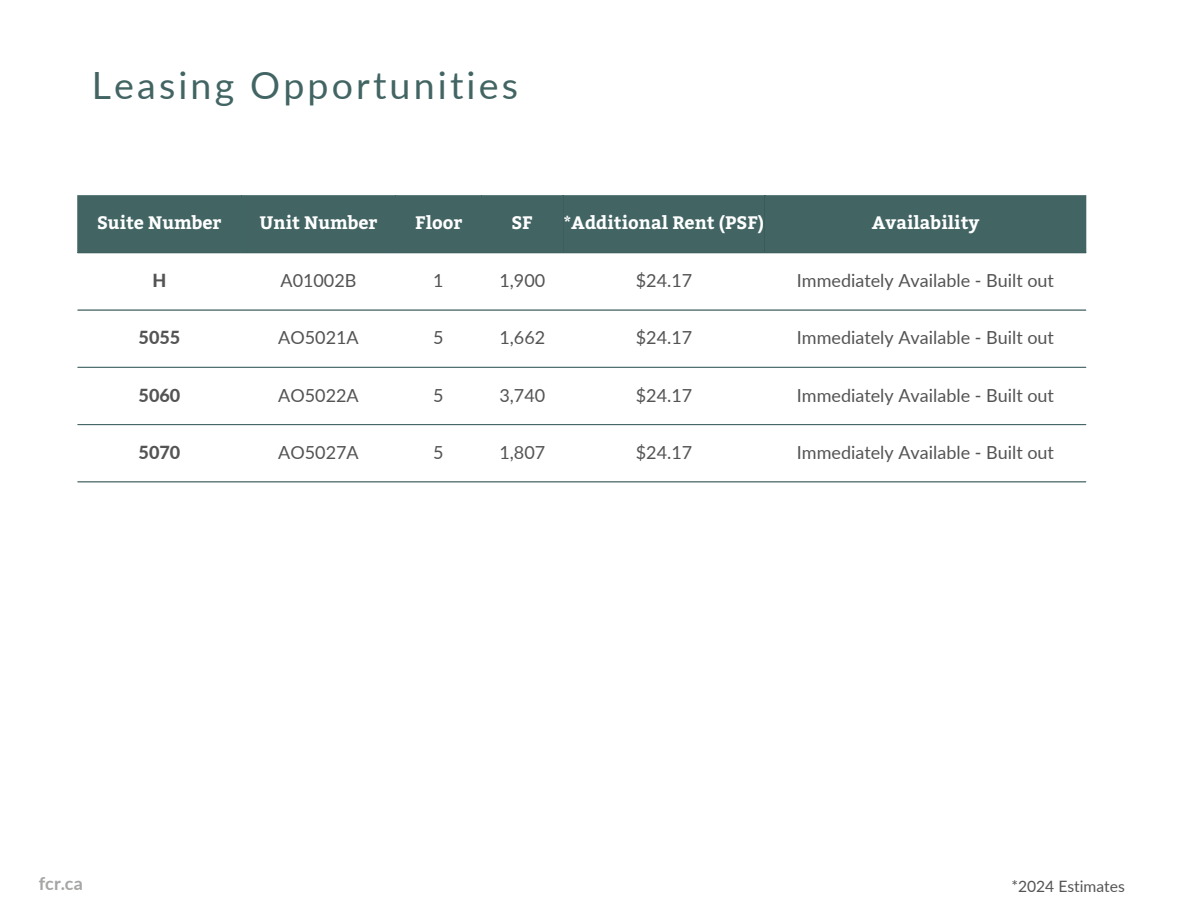
<style>
.page{position:relative;width:1188px;height:918px;background:#fff}
.page>*{position:absolute;margin:0;border:0;box-sizing:border-box;transform-origin:0 0}
.t1{font:37.5px "Lato";letter-spacing:.085em;color:#426564}
.t2{font:18px "Lato";color:#545454}
.t3{font:700 18px "Bitter";color:#fff}
.t4{font:800 18px "Lato";color:#545454}
.t5{font:700 18px "Lato";color:#a6a5a3}
.t6{font:15.6px "Lato";color:#545454}
</style>
<div class="page">
<div style="left:78px;top:195px;width:1008px;height:57px;background:#426564"></div>
<hr style="left:241px;top:195px;width:1px;height:57px;background:#426565">
<hr style="left:395px;top:195px;width:1px;height:57px;background:#426565">
<hr style="left:563px;top:195px;width:1px;height:57px;background:#426565">
<hr style="left:764px;top:195px;width:2px;height:57px;background:#426565">
<hr style="left:78px;top:252px;width:1008px;height:1px;background:#426565">
<hr style="left:78px;top:309px;width:1008px;height:2px;background:#426565">
<hr style="left:78px;top:367px;width:1008px;height:1px;background:#426565">
<hr style="left:78px;top:424px;width:1008px;height:1px;background:#426565">
<hr style="left:78px;top:481px;width:1008px;height:1px;background:#426565">
<h1 class="t1" style="left:92px;top:59px;width:428px">Leasing Opportunities</h1>
<p class="t3" style="left:97px;top:212px;width:126px">Suite Number</p>
<p class="t3" style="left:260px;top:212px;width:119px">Unit Number</p>
<p class="t3" style="left:415px;top:212px;width:49px">Floor</p>
<p class="t3" style="left:511px;top:212px;width:23px">SF</p>
<p class="t3" style="left:564px;top:212px;width:202px">*Additional Rent (PSF)</p>
<p class="t3" style="left:872px;top:212px;width:109px">Availability</p>
<p class="t4" style="left:153px;top:267px;width:15px">H</p>
<p class="t2" style="left:280px;top:268px;width:78px">A01002B</p>
<p class="t2" style="left:433px;top:268px;width:12px">1</p>
<p class="t2" style="left:499px;top:268px;width:47px">1,900</p>
<p class="t2" style="left:636px;top:268px;width:58px">$24.17</p>
<p class="t2" style="left:797px;top:268px;width:259px">Immediately Available - Built out</p>
<p class="t4" style="left:139px;top:324px;width:43px">5055</p>
<p class="t2" style="left:278px;top:325px;width:82px">AO5021A</p>
<p class="t2" style="left:433px;top:325px;width:12px">5</p>
<p class="t2" style="left:499px;top:325px;width:47px">1,662</p>
<p class="t2" style="left:636px;top:325px;width:58px">$24.17</p>
<p class="t2" style="left:797px;top:325px;width:259px">Immediately Available - Built out</p>
<p class="t4" style="left:139px;top:382px;width:43px">5060</p>
<p class="t2" style="left:278px;top:382px;width:82px">AO5022A</p>
<p class="t2" style="left:433px;top:382px;width:12px">5</p>
<p class="t2" style="left:499px;top:382px;width:47px">3,740</p>
<p class="t2" style="left:636px;top:382px;width:58px">$24.17</p>
<p class="t2" style="left:797px;top:382px;width:259px">Immediately Available - Built out</p>
<p class="t4" style="left:139px;top:439px;width:43px">5070</p>
<p class="t2" style="left:278px;top:440px;width:82px">AO5027A</p>
<p class="t2" style="left:433px;top:440px;width:12px">5</p>
<p class="t2" style="left:499px;top:440px;width:47px">1,807</p>
<p class="t2" style="left:636px;top:440px;width:58px">$24.17</p>
<p class="t2" style="left:797px;top:440px;width:259px">Immediately Available - Built out</p>
<p class="t5" style="left:39px;top:870px;width:45px">fcr.ca</p>
<p class="t6" style="left:1011px;top:875px;width:115px">*2024 Estimates</p>
</div>
